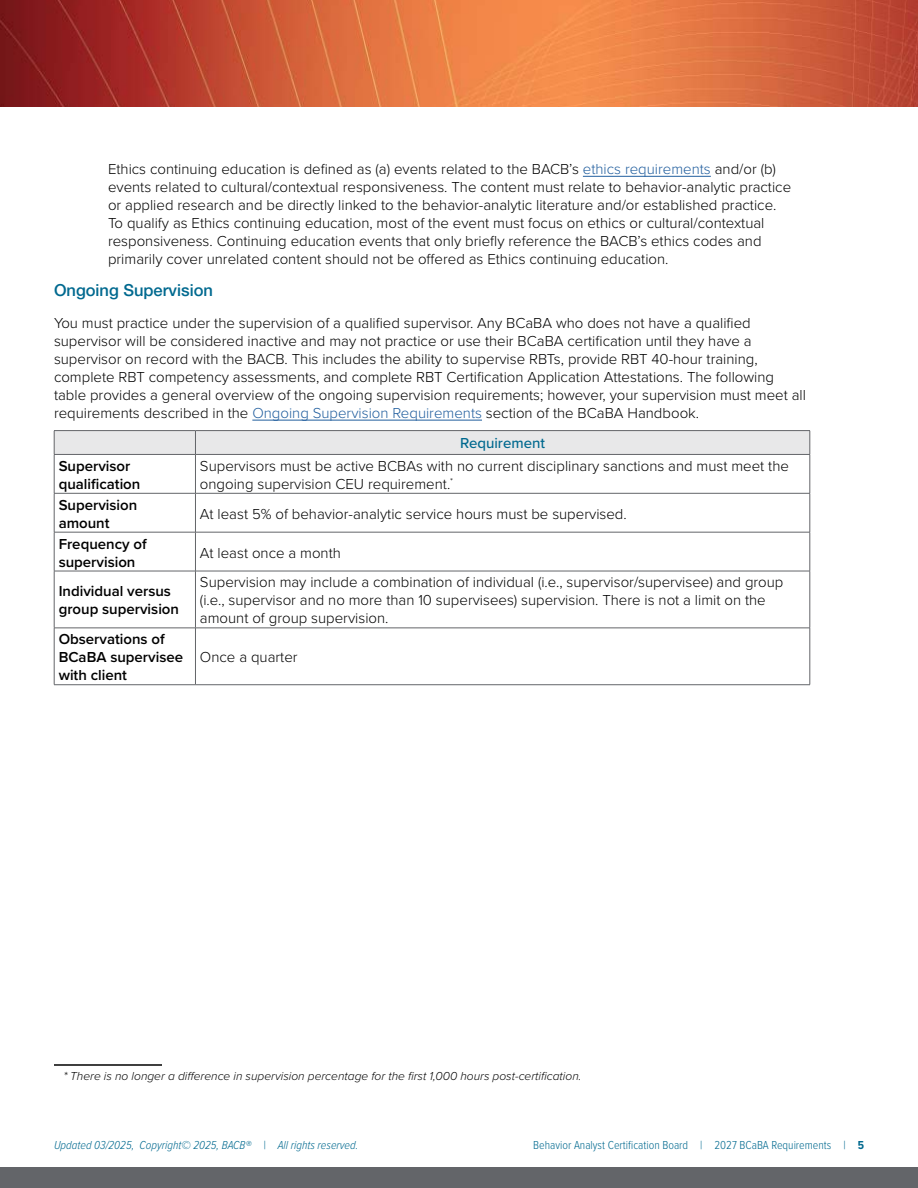
<style>
.page{position:relative;width:918px;height:1188px;background:#fff}
.page>*{position:absolute;margin:0;border:0;box-sizing:border-box;transform-origin:0 0}
.Heading_3{font:500 16.5px "Helvetica Neue LT Pro";color:#00698f}
.Body_Text{font:300 15px/18px "Proxima Nova";color:#000}
.Body_Text_-indented{font:300 15px/18px "Proxima Nova";color:#000}
.Table_Body{font:300 15px/18px "Proxima Nova";color:#000}
.Table_Body-2{font:600 15px/18px "Proxima Nova";color:#000}
.Table_Headers_Footers{font:500 15px "Proxima Nova";color:#00698f}
.Table_Body-3{font:italic 300 12px "Proxima Nova";color:#000}
.t1{font:300 12px "Proxima Nova Cond";color:#00698f}
.t2{font:italic 300 12px "Proxima Nova Cond";color:#00698f}
.s1{color:#215e9e}
.s2{font-weight:700}
</style>
<div class="page">
<img style="left:0;top:0;width:918px;height:106px">
<div style="left:0;top:1167px;width:918px;height:21px;background:#636569"></div>
<hr style="left:583px;top:176px;width:128px;height:1px;background:#215e9e">
<hr style="left:252px;top:420px;width:230px;height:1px;background:#215e9e">
<svg style="left:55px;top:455px;width:755px;height:229px"></svg>
<hr style="left:54px;top:455px;width:1px;height:38px;background:#636569">
<hr style="left:810px;top:493px;width:1px;height:39px;background:#636569">
<hr style="left:54px;top:532px;width:141px;height:1px;background:#636569">
<hr style="left:195px;top:532px;width:615px;height:1px;background:#636569">
<hr style="left:810px;top:532px;width:1px;height:39px;background:#636569">
<hr style="left:54px;top:571px;width:141px;height:1px;background:#636569">
<hr style="left:195px;top:571px;width:615px;height:1px;background:#636569">
<hr style="left:810px;top:571px;width:1px;height:57px;background:#636569">
<hr style="left:54px;top:628px;width:141px;height:1px;background:#636569">
<hr style="left:195px;top:628px;width:615px;height:1px;background:#636569">
<hr style="left:810px;top:628px;width:1px;height:57px;background:#636569">
<hr style="left:54px;top:684px;width:141px;height:1px;background:#636569">
<hr style="left:195px;top:684px;width:615px;height:1px;background:#636569">
<hr style="left:195px;top:455px;width:1px;height:38px;background:#636569">
<hr style="left:810px;top:455px;width:1px;height:38px;background:#636569">
<hr style="left:195px;top:493px;width:615px;height:1px;background:#636569">
<hr style="left:54px;top:430px;width:141px;height:1px;background:#636569">
<hr style="left:195px;top:430px;width:615px;height:1px;background:#636569">
<div style="left:54px;top:431px;width:757px;height:23px;background:#e8e8e9"></div>
<hr style="left:54px;top:454px;width:141px;height:1px;background:#636569">
<hr style="left:195px;top:454px;width:615px;height:1px;background:#636569">
<hr style="left:54px;top:493px;width:141px;height:1px;background:#636569">
<hr style="left:54px;top:493px;width:1px;height:39px;background:#636569">
<hr style="left:195px;top:493px;width:1px;height:39px;background:#636569">
<hr style="left:54px;top:532px;width:1px;height:39px;background:#636569">
<hr style="left:195px;top:532px;width:1px;height:39px;background:#636569">
<hr style="left:54px;top:571px;width:1px;height:57px;background:#636569">
<hr style="left:195px;top:571px;width:1px;height:57px;background:#636569">
<hr style="left:54px;top:628px;width:1px;height:57px;background:#636569">
<hr style="left:195px;top:628px;width:1px;height:57px;background:#636569">
<hr style="left:54px;top:1064px;width:108px;height:2px;background:#000">
<p class="Body_Text_-indented" style="left:108px;top:159px;width:685px">Ethics continuing education is defined as (a) events related to the BACB’s <span class="s1">ethics requirements</span> and/or (b) events related to cultural/contextual responsiveness. The content must relate to behavior-analytic practice or applied research and be directly linked to the behavior-analytic literature and/or established practice.<br>To qualify as Ethics continuing education, most of the event must focus on ethics or cultural/contextual responsiveness. Continuing education events that only briefly reference the BACB’s ethics codes and primarily cover unrelated content should not be offered as Ethics continuing education.</p>
<h3 class="Heading_3" style="left:54px;top:280px;width:160px">Ongoing Supervision</h3>
<p class="Body_Text" style="left:54px;top:313px;width:753px">You must practice under the supervision of a qualified supervisor. Any BCaBA who does not have a qualified supervisor will be considered inactive and may not practice or use their BCaBA certification until they have a supervisor on record with the BACB. This includes the ability to supervise RBTs, provide RBT 40-hour training, complete RBT competency assessments, and complete RBT Certification Application Attestations. The following table provides a general overview of the ongoing supervision requirements; however, your supervision must meet all requirements described in the <span class="s1">Ongoing Supervision Requirements</span> section of the BCaBA Handbook.</p>
<p class="Table_Headers_Footers" style="left:460px;top:432px;width:86px">Requirement</p>
<p class="Table_Body-2" style="left:59px;top:456px;width:83px">Supervisor qualification</p>
<p class="Table_Body" style="left:200px;top:456px;width:591px">Supervisors must be active BCBAs with no current disciplinary sanctions and must meet the ongoing supervision CEU requirement.<sup>*</sup></p>
<p class="Table_Body-2" style="left:59px;top:495px;width:80px">Supervision amount</p>
<p class="Table_Body" style="left:200px;top:504px;width:428px">At least 5% of behavior-analytic service hours must be supervised.</p>
<p class="Table_Body-2" style="left:59px;top:534px;width:90px">Frequency of supervision</p>
<p class="Table_Body" style="left:200px;top:543px;width:142px">At least once a month</p>
<p class="Table_Body-2" style="left:59px;top:582px;width:122px">Individual versus group supervision</p>
<p class="Table_Body" style="left:200px;top:573px;width:585px">Supervision may include a combination of individual (i.e., supervisor/supervisee) and group (i.e., supervisor and no more than 10 supervisees) supervision. There is not a limit on the amount of group supervision.</p>
<p class="Table_Body-2" style="left:59px;top:630px;width:126px">Observations of<br>BCaBA supervisee with client</p>
<p class="Table_Body" style="left:200px;top:647px;width:99px">Once a quarter</p>
<p class="Table_Body-3" style="left:63px;top:1067px;width:519px">* There is no longer a difference in supervision percentage for the first 1,000 hours post-certification.</p>
<p class="t2" style="left:54px;top:1136px;width:306px">Updated 03/2025, Copyright© 2025, BACB® | All rights reserved.</p>
<p class="t1" style="left:533px;top:1136px;width:332px">Behavior Analyst Certification Board | 2027 BCaBA Requirements | <span class="s2">5</span></p>
</div>
